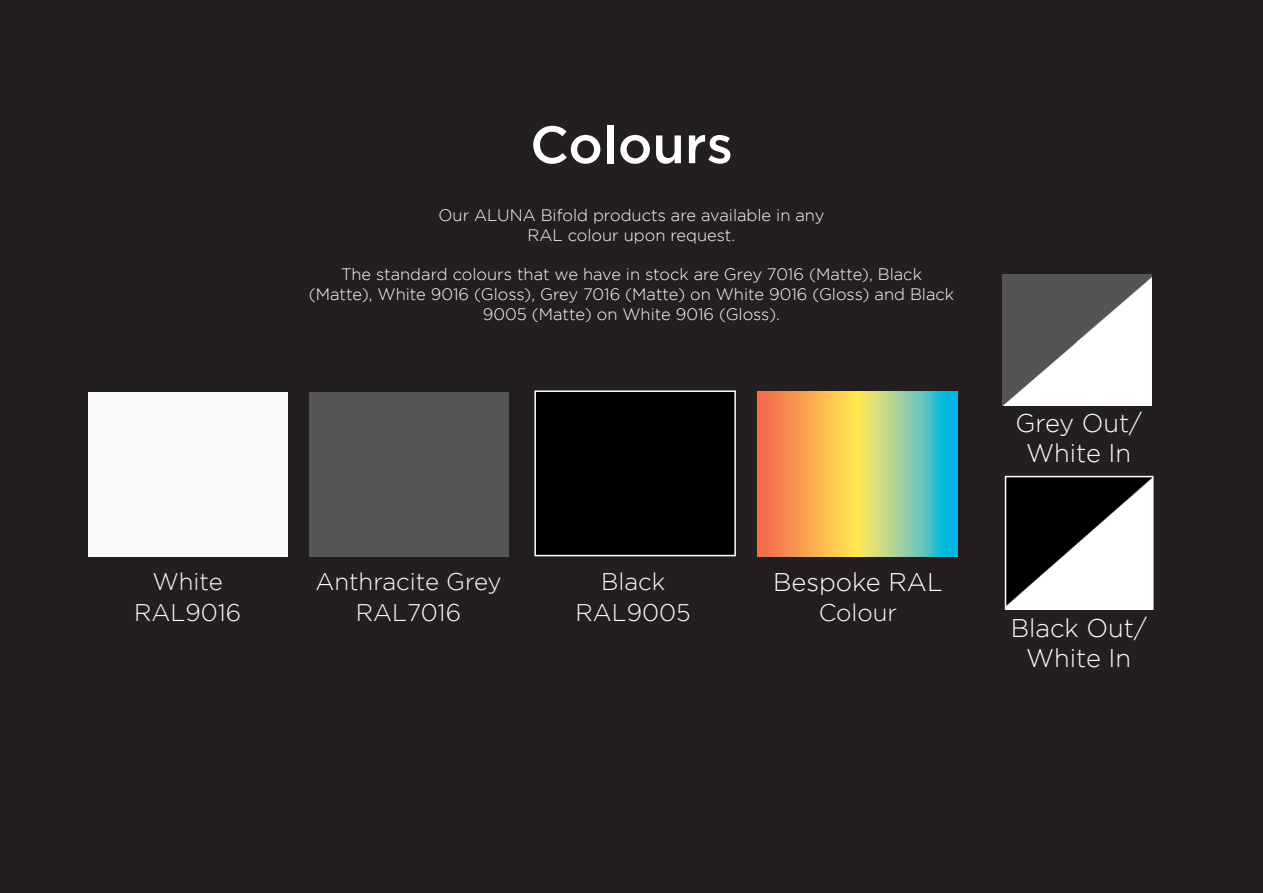
<style>
.page{position:relative;width:1263px;height:893px;background:#231f20}
.page>*{position:absolute;margin:0;border:0;box-sizing:border-box;transform-origin:0 0}
.t1{font:500 52.5px "Gotham";color:#fff}
.t2{font:300 25.5px/30.6px "Gotham";color:#fff;text-align:center}
.t3{font:300 24px "Gotham";color:#fff}
.t4{font:300 16.5px/19.8px "Gotham";color:#fff;text-align:center}
</style>
<div class="page">
<img style="left:1003px;top:274px;width:149px;height:131px">
<svg style="left:758px;top:392px;width:200px;height:164px"></svg>
<div style="left:88px;top:392px;width:200px;height:164px;background:#fafafa"></div>
<img style="left:1008px;top:479px;width:142px;height:128px">
<div style="left:1005px;top:476px;width:148px;height:134px;border:2px solid #fff"></div>
<div style="left:308px;top:392px;width:200px;height:164px;background:#555"></div>
<div style="left:534px;top:390px;width:202px;height:166px;background:#000;border:2px solid #fff"></div>
<p class="t1" style="left:530px;top:110px;width:204px">Colours</p>
<p class="t4" style="left:438px;top:205px;width:387px">Our ALUNA Bifold products are available in any</p>
<p class="t4" style="left:528px;top:225px;width:209px">RAL colour upon request.</p>
<p class="t4" style="left:309px;top:264px;width:647px">The standard colours that we have in stock are Grey 7016 (Matte), Black (Matte), White 9016 (Gloss), Grey 7016 (Matte) on White 9016 (Gloss) and Black<br>9005 (Matte) on White 9016 (Gloss).</p>
<p class="t3" style="left:152px;top:569px;width:72px">White</p>
<p class="t3" style="left:315px;top:569px;width:188px">Anthracite Grey</p>
<p class="t3" style="left:601px;top:569px;width:66px">Black</p>
<p class="t2" style="left:773px;top:567px;width:171px">Bespoke RAL</p>
<p class="t3" style="left:134px;top:600px;width:108px">RAL9016</p>
<p class="t3" style="left:356px;top:600px;width:107px">RAL7016</p>
<p class="t3" style="left:576px;top:600px;width:117px">RAL9005</p>
<p class="t3" style="left:819px;top:600px;width:80px">Colour</p>
<p class="t2" style="left:1015px;top:407px;width:128px">Grey Out/<br>White In</p>
<p class="t2" style="left:1011px;top:612px;width:138px">Black Out/<br>White In</p>
</div>
